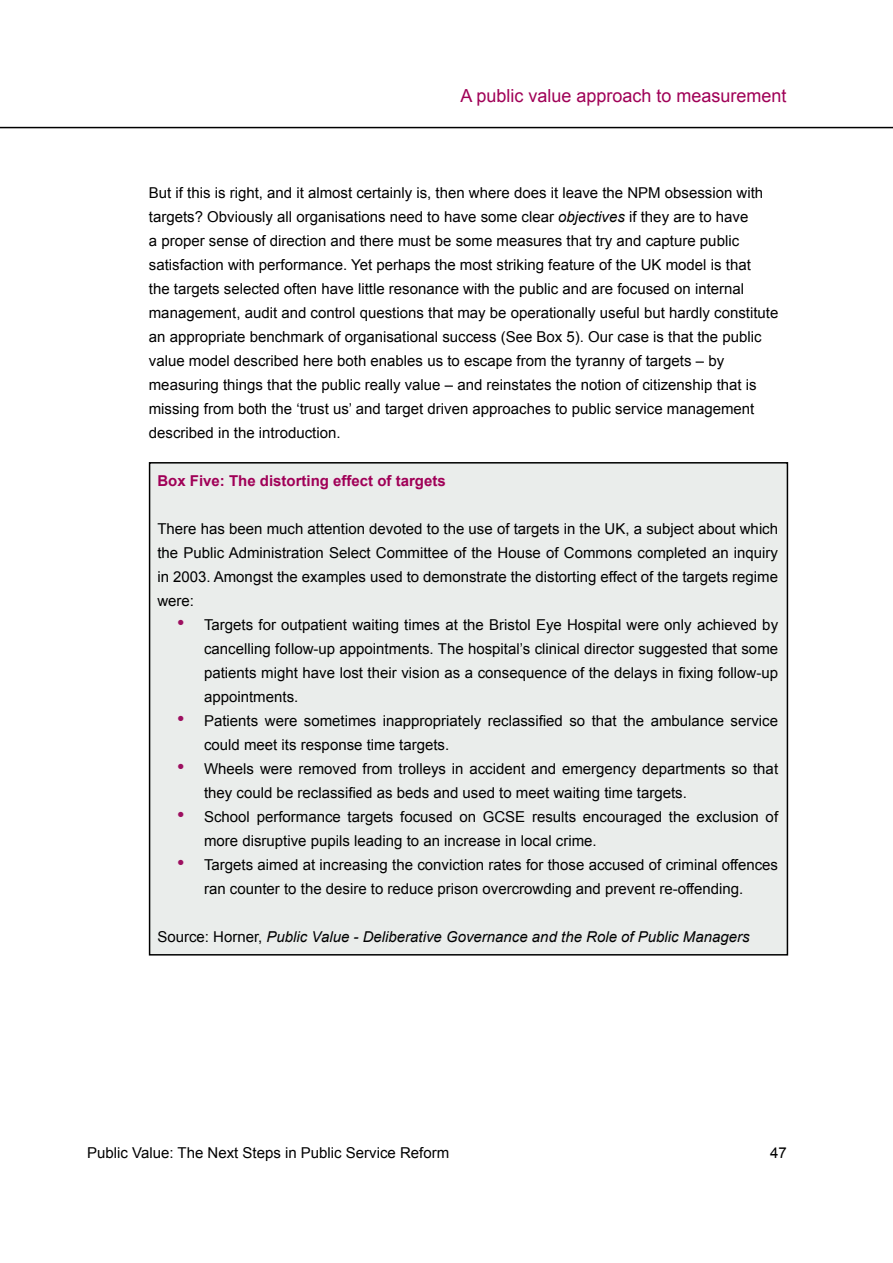
<style>
.page{position:relative;width:893px;height:1263px;background:#fff}
.page>*{position:absolute;margin:0;border:0;box-sizing:border-box;transform-origin:0 0}
.t1{font:18px "Arial";color:#a00057}
.t2{font:15px/24px "Arial";color:#000}
.t3{font:italic 15px "Arial";color:#000}
.t4{font:700 15px "Arial";color:#a00057}
.s1{font-style:italic}
.s2{font-size:21px;color:#9d0f60}
.s3{font-style:normal}
</style>
<div class="page">
<hr style="left:0;top:127px;width:893px;height:1px;background:#000">
<div style="left:150px;top:463px;width:637px;height:492px;background:#eaedeb"></div>
<div style="left:149px;top:462px;width:639px;height:493px;border:2px solid #000"></div>
<p class="t1" style="left:460px;top:84px;width:328px">A public value approach to measurement</p>
<p class="t2" style="left:149px;top:181px;width:631px">But if this is right, and it almost certainly is, then where does it leave the NPM obsession with targets? Obviously all organisations need to have some clear <span class="s1">objectives</span> if they are to have<br>a proper sense of direction and there must be some measures that try and capture public satisfaction with performance. Yet perhaps the most striking feature of the UK model is that<br>the targets selected often have little resonance with the public and are focused on internal management, audit and control questions that may be operationally useful but hardly constitute an appropriate benchmark of organisational success (See Box 5). Our case is that the public value model described here both enables us to escape from the tyranny of targets – by measuring things that the public really value – and reinstates the notion of citizenship that is missing from both the ‘trust us’ and target driven approaches to public service management described in the introduction.</p>
<p class="t4" style="left:157px;top:471px;width:290px">Box Five: The distorting effect of targets</p>
<p class="t2" style="left:157px;top:517px;width:622px;text-align:justify">There has been much attention devoted to the use of targets in the UK, a subject about which the Public Administration Select Committee of the House of Commons completed an inquiry in 2003. Amongst the examples used to demonstrate the distorting effect of the targets regime were:</p>
<p class="t2" style="left:204px;top:613px;width:576px;text-align:justify;text-indent:-27px"><span class="s2">•</span> Targets for outpatient waiting times at the Bristol Eye Hospital were only achieved by cancelling follow-up appointments. The hospital’s clinical director suggested that some patients might have lost their vision as a consequence of the delays in fixing follow-up appointments.</p>
<p class="t2" style="left:204px;top:709px;width:575px;text-indent:-27px"><span class="s2">•</span> Patients were sometimes inappropriately reclassified so that the ambulance service could meet its response time targets.</p>
<p class="t2" style="left:204px;top:757px;width:576px;text-indent:-27px"><span class="s2">•</span> Wheels were removed from trolleys in accident and emergency departments so that they could be reclassified as beds and used to meet waiting time targets.</p>
<p class="t2" style="left:204px;top:805px;width:576px;text-indent:-27px"><span class="s2">•</span> School performance targets focused on GCSE results encouraged the exclusion of more disruptive pupils leading to an increase in local crime.</p>
<p class="t2" style="left:177px;top:853px;width:602px;text-align:center"><span class="s2">•</span> Targets aimed at increasing the conviction rates for those accused of criminal offences ran counter to the desire to reduce prison overcrowding and prevent re-offending.</p>
<p class="t3" style="left:157px;top:927px;width:594px"><span class="s3">Source: Horner,</span> Public Value - Deliberative Governance and the Role of Public Managers</p>
<p class="t2" style="left:87px;top:1141px;width:364px">Public Value: The Next Steps in Public Service Reform</p>
<p class="t2" style="left:770px;top:1141px;width:18px">47</p>
</div>
